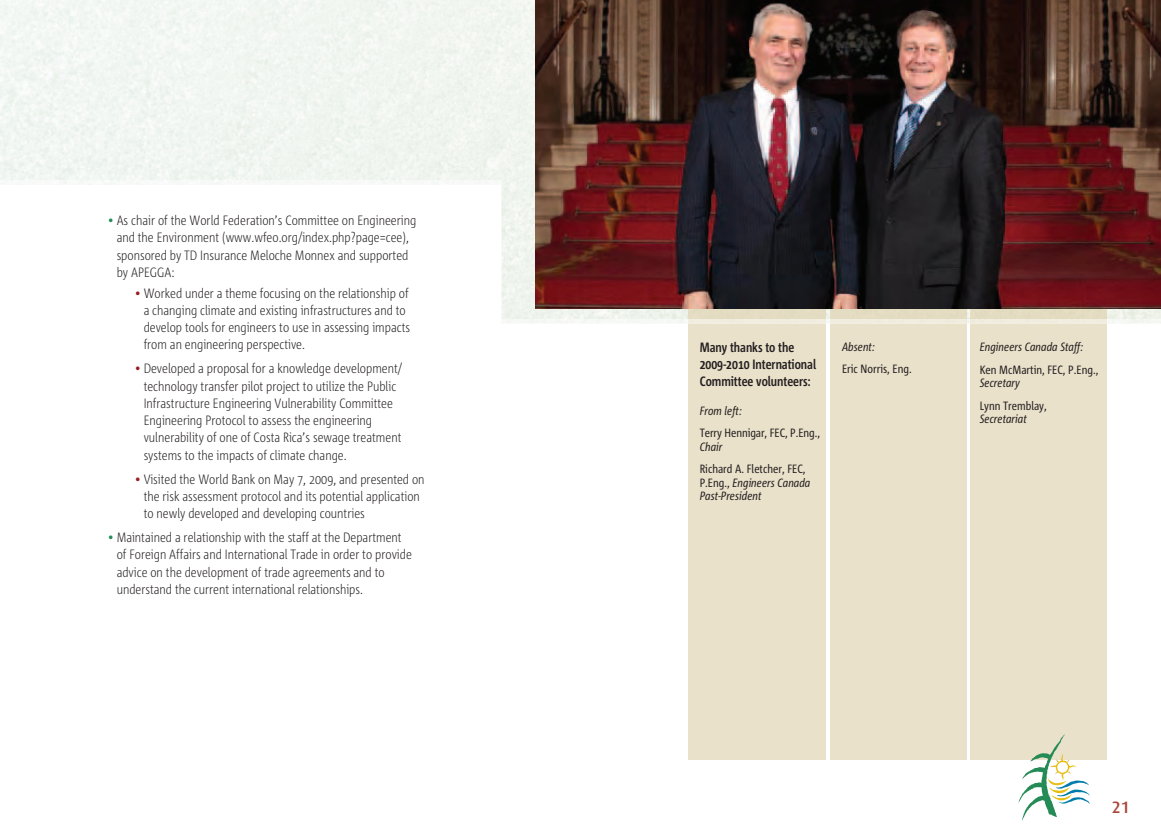
<style>
.page{position:relative;width:1161px;height:837px;background:#fff}
.page>*{position:absolute;margin:0;border:0;box-sizing:border-box;transform-origin:0 0}
.t1{font:500 16.5px "Dax";color:#a84939}
.t2{font:300 13.5px/17.2px "Corpid Cd";color:#231f20}
.t3{font:700 13.5px/17.2px "Corpid Cd";letter-spacing:-.005em;color:#231f20}
.t4{font:12px/13.5px "Corpid Cd";color:#231f20}
.t5{font:italic 12px "Corpid Cd";color:#231f20}
.s1{color:#248b57}
.s2{color:#981e21}
.s3{font-style:italic}
</style>
<div class="page">
<img style="left:0;top:0;width:1161px;height:319px">
<div style="left:0;top:180px;width:501px;height:5px;background:#f7f9f7"></div>
<div style="left:830px;top:288px;width:137px;height:472px;background:#eae1ca"></div>
<div style="left:970px;top:288px;width:137px;height:472px;background:#eae1ca"></div>
<div style="left:688px;top:0;width:138px;height:760px;background:#eae1ca"></div>
<img style="left:536px;top:0;width:625px;height:308px">
<svg style="left:506px;top:319px;width:655px;height:5px;fill:#f1eee0"></svg>
<svg style="left:1019px;top:734px;width:71px;height:86px"></svg>
<p class="t2" style="left:117px;top:212px;width:301px;text-indent:-9px"><span class="s1">•</span> As chair of the World Federation’s Committee on Engineering and the Environment (www.wfeo.org/index.php?page=cee), sponsored by TD Insurance Meloche Monnex and supported by APEGGA:</p>
<p class="t2" style="left:144px;top:285px;width:268px;text-indent:-9px"><span class="s2">•</span> Worked under a theme focusing on the relationship of a changing climate and existing infrastructures and to develop tools for engineers to use in assessing impacts from an engineering perspective.</p>
<p class="t2" style="left:144px;top:360px;width:260px;text-indent:-9px"><span class="s2">•</span> Developed a proposal for a knowledge development/ technology transfer pilot project to utilize the Public Infrastructure Engineering Vulnerability Committee Engineering Protocol to assess the engineering vulnerability of one of Costa Rica’s sewage treatment systems to the impacts of climate change.</p>
<p class="t2" style="left:144px;top:471px;width:282px;text-indent:-9px"><span class="s2">•</span> Visited the World Bank on May 7, 2009, and presented on the risk assessment protocol and its potential application to newly developed and developing countries</p>
<p class="t2" style="left:117px;top:529px;width:297px;text-indent:-9px"><span class="s1">•</span> Maintained a relationship with the staff at the Department of Foreign Affairs and International Trade in order to provide advice on the development of trade agreements and to understand the current international relationships.</p>
<p class="t3" style="left:700px;top:339px;width:118px">Many thanks to the<br>2009-2010 International<br>Committee volunteers:</p>
<p class="t5" style="left:700px;top:404px;width:44px">From left:</p>
<p class="t4" style="left:700px;top:426px;width:122px">Terry Hennigar, FEC, P.Eng.,</p>
<p class="t5" style="left:700px;top:440px;width:24px">Chair</p>
<p class="t4" style="left:700px;top:462px;width:112px">Richard A. Fletcher, FEC,<br>P.Eng., <span class="s3">Engineers Canada<br>Past-President</span></p>
<p class="t5" style="left:842px;top:340px;width:34px">Absent:</p>
<p class="t4" style="left:842px;top:362px;width:71px">Eric Norris, Eng.</p>
<p class="t5" style="left:980px;top:341px;width:105px">Engineers Canada Staff:</p>
<p class="t4" style="left:980px;top:363px;width:120px">Ken McMartin, FEC, P.Eng.,</p>
<p class="t5" style="left:980px;top:377px;width:42px">Secretary</p>
<p class="t4" style="left:980px;top:399px;width:69px">Lynn Tremblay,</p>
<p class="t5" style="left:980px;top:413px;width:49px">Secretariat</p>
<p class="t1" style="left:1112px;top:798px;width:20px">21</p>
</div>
